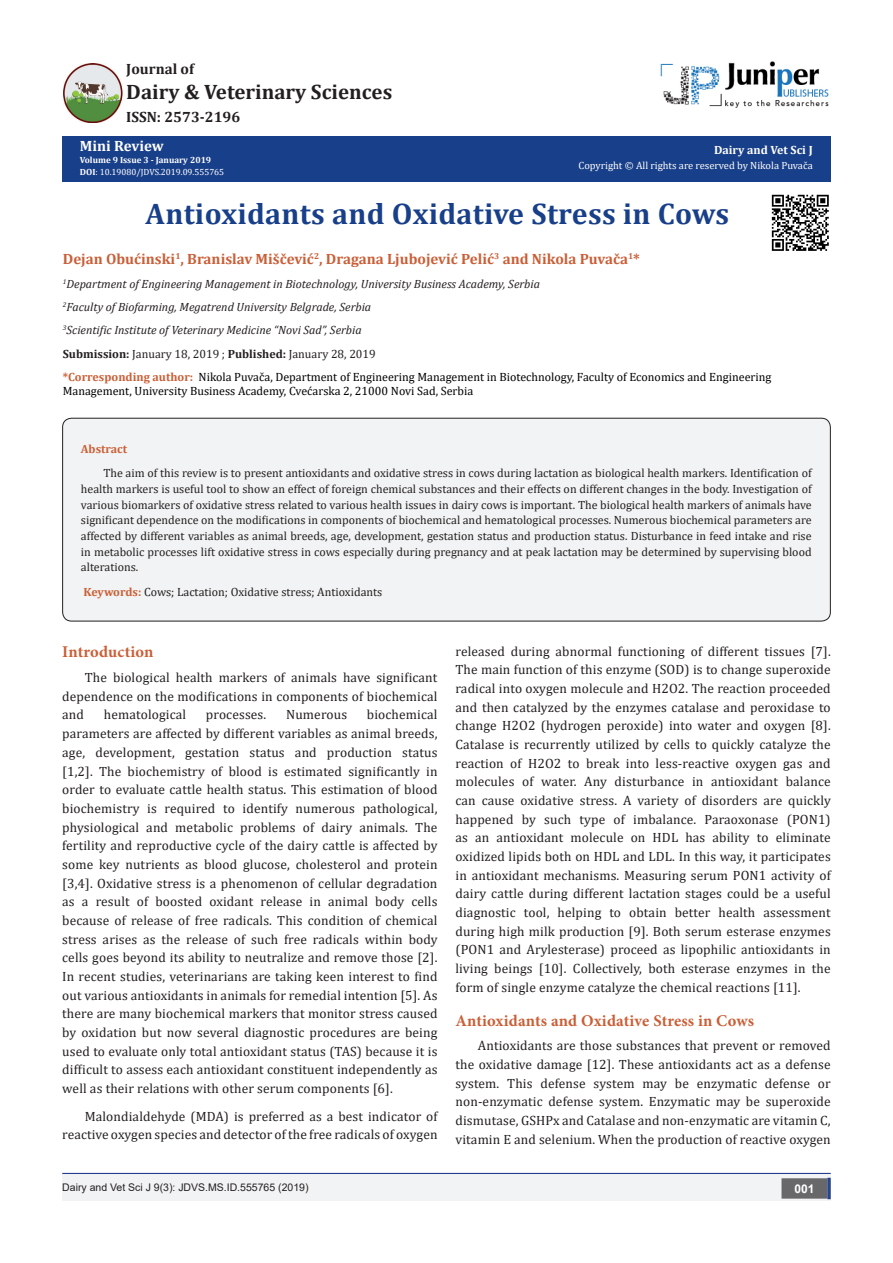
<style>
.page{position:relative;width:893px;height:1263px;background:#fff}
.page>*{position:absolute;margin:0;border:0;box-sizing:border-box;transform-origin:0 0}
.t1{font:700 29.85px "Cambria";letter-spacing:.01em;color:#183f89}
.t2{font:700 20.85px "Cambria";color:#231f20}
.t3{font:700 16.5px "Minion Pro";letter-spacing:.005em;color:#ca5f37}
.t4{font:700 15px "Cambria";color:#ca5f37}
.t5{font:700 15px "Cambria";color:#231f20}
.t6{font:700 15px "Cambria";color:#fff}
.Style_for_zoonoses{font:13.5px/18.8px "Cambria";letter-spacing:.01em;color:#231f20;text-align:justify}
.t7{font:12px/15.8px "Cambria";color:#231f20;text-align:justify}
.t8{font:italic 12px "Cambria";color:#231f20}
.t9{font:12px/14.4px "Cambria";color:#000}
.t10{font:700 12px "Cambria";color:#fffefc}
.t11{font:700 12px "Cambria";color:#ca6035}
.t12{font:700 12px "Arial";color:#fff}
.t13{font:10.5px "Cambria";color:#fffefc}
.t14{font:10.5px "Arial";color:#231f20}
.t15{font:9px "Cambria";color:#fff}
.t16{font:700 9px "Cambria";color:#fff}
.s1{font-weight:700}
.s2{font-weight:700;color:#ca5f37}
.s3{font-weight:700;color:#ca6035}
</style>
<div class="page">
<div style="left:62px;top:136px;width:768px;height:45px;background:#183f89"></div>
<img style="left:660px;top:61px;width:169px;height:47px">
<div style="left:62px;top:1174px;width:393px;height:27px;background:#f2f3f4"></div>
<div style="left:455px;top:1173px;width:376px;height:28px;background:#f2f3f4"></div>
<div style="left:782px;top:1179px;width:45px;height:19px;background:#68676a"></div>
<div style="left:781px;top:1178px;width:46px;height:20px;border:2px solid #68676a"></div>
<svg style="left:827px;top:1178px;width:4px;height:21px"></svg>
<hr style="left:62px;top:1173px;width:769px;height:1px;background:#253f8e">
<img style="left:64px;top:64px;width:59px;height:58px">
<div style="left:63px;top:418px;width:767px;height:203px;background:#f2f3f4;border-radius:9px"></div>
<div style="left:62px;top:418px;width:769px;height:203px;border:1px solid #231f20;border-radius:9px"></div>
<img style="left:771px;top:194px;width:58px;height:57px">
<p class="t5" style="left:126px;top:58px;width:69px">Journal of</p>
<p class="t2" style="left:126px;top:78px;width:268px">Dairy &amp; Veterinary Sciences</p>
<p class="t5" style="left:126px;top:106px;width:115px">ISSN: 2573-2196</p>
<p class="t6" style="left:80px;top:135px;width:85px">Mini Review</p>
<p class="t16" style="left:80px;top:153px;width:133px">Volume 9 Issue 3 - January 2019</p>
<p class="t15" style="left:80px;top:167px;width:146px"><span class="s1">DOI</span>: 10.19080/JDVS.2019.09.555765</p>
<p class="t10" style="left:714px;top:141px;width:100px">Dairy and Vet Sci J</p>
<p class="t13" style="left:578px;top:160px;width:236px">Copyright © All rights are reserved by Nikola Puvača</p>
<p class="t1" style="left:146px;top:193px;width:585px">Antioxidants and Oxidative Stress in Cows</p>
<p class="t4" style="left:63px;top:249px;width:579px">Dejan Obućinski<sup>1</sup>, Branislav Miščević<sup>2</sup>, Dragana Ljubojević Pelić<sup>3</sup> and Nikola Puvača<sup>1</sup>*</p>
<p class="t8" style="left:63px;top:275px;width:479px"><sup>1</sup>Department of Engineering Management in Biotechnology, University Business Academy, Serbia</p>
<p class="t8" style="left:63px;top:298px;width:310px"><sup>2</sup>Faculty of Biofarming, Megatrend University Belgrade, Serbia</p>
<p class="t8" style="left:63px;top:322px;width:300px"><sup>3</sup>Scientific Institute of Veterinary Medicine “Novi Sad”, Serbia</p>
<p class="t7" style="left:63px;top:346px;width:315px"><span class="s1">Submission:</span> January 18, 2019 ; <span class="s1">Published:</span> January 28, 2019</p>
<p class="t9" style="left:63px;top:370px;width:710px"><span class="s2">*Corresponding author:</span> Nikola Puvača, Department of Engineering Management in Biotechnology, Faculty of Economics and Engineering<br>Management, University Business Academy, Cvećarska 2, 21000 Novi Sad, Serbia</p>
<p class="t11" style="left:81px;top:440px;width:48px">Abstract</p>
<p class="t7" style="left:81px;top:465px;width:732px;text-indent:22px">The aim of this review is to present antioxidants and oxidative stress in cows during lactation as biological health markers. Identification of health markers is useful tool to show an effect of foreign chemical substances and their effects on different changes in the body. Investigation of various biomarkers of oxidative stress related to various health issues in dairy cows is important. The biological health markers of animals have significant dependence on the modifications in components of biochemical and hematological processes. Numerous biochemical parameters are affected by different variables as animal breeds, age, development, gestation status and production status. Disturbance in feed intake and rise in metabolic processes lift oxidative stress in cows especially during pregnancy and at peak lactation may be determined by supervising blood alterations.</p>
<p class="t7" style="left:84px;top:584px;width:300px"><span class="s3">Keywords:</span> Cows; Lactation; Oxidative stress; Antioxidants</p>
<p class="t3" style="left:62px;top:640px;width:93px">Introduction</p>
<p class="Style_for_zoonoses" style="left:62px;top:668px;width:377px;text-indent:22px">The biological health markers of animals have significant dependence on the modifications in components of biochemical and</p>
<p class="Style_for_zoonoses" style="left:62px;top:705px;width:377px;text-indent:305px">biochemical parameters are affected by different variables as animal breeds, age, development, gestation status and production status [1,2]. The biochemistry of blood is estimated significantly in order to evaluate cattle health status. This estimation of blood biochemistry is required to identify numerous pathological, physiological and metabolic problems of dairy animals. The fertility and reproductive cycle of the dairy cattle is affected by some key nutrients as blood glucose, cholesterol and protein [3,4]. Oxidative stress is a phenomenon of cellular degradation as a result of boosted oxidant release in animal body cells because of release of free radicals. This condition of chemical stress arises as the release of such free radicals within body cells goes beyond its ability to neutralize and remove those [2].<br>In recent studies, veterinarians are taking keen interest to find out various antioxidants in animals for remedial intention [5]. As there are many biochemical markers that monitor stress caused by oxidation but now several diagnostic procedures are being used to evaluate only total antioxidant status (TAS) because it is difficult to assess each antioxidant constituent independently as well as their relations with other serum components [6].</p>
<p class="Style_for_zoonoses" style="left:62px;top:1107px;width:377px;text-align:right">Malondialdehyde (MDA) is preferred as a best indicator of reactive oxygen species and detector of the free radicals of oxygen</p>
<p class="Style_for_zoonoses" style="left:104px;top:705px;width:84px">hematological</p>
<p class="Style_for_zoonoses" style="left:206px;top:705px;width:62px">processes.</p>
<p class="Style_for_zoonoses" style="left:286px;top:705px;width:62px">Numerous</p>
<p class="Style_for_zoonoses" style="left:455px;top:641px;width:377px">released during abnormal functioning of different tissues [7].<br>The main function of this enzyme (SOD) is to change superoxide radical into oxygen molecule and H2O2. The reaction proceeded and then catalyzed by the enzymes catalase and peroxidase to change H2O2 (hydrogen peroxide) into water and oxygen [8].<br>Catalase is recurrently utilized by cells to quickly catalyze the reaction of H2O2 to break into less-reactive oxygen gas and molecules of water. Any disturbance in antioxidant balance can cause oxidative stress. A variety of disorders are quickly happened by such type of imbalance. Paraoxonase (PON1) as an antioxidant molecule on HDL has ability to eliminate oxidized lipids both on HDL and LDL. In this way, it participates in antioxidant mechanisms. Measuring serum PON1 activity of dairy cattle during different lactation stages could be a useful diagnostic tool, helping to obtain better health assessment during high milk production [9]. Both serum esterase enzymes (PON1 and Arylesterase) proceed as lipophilic antioxidants in living beings [10]. Collectively, both esterase enzymes in the form of single enzyme catalyze the chemical reactions [11].</p>
<p class="t3" style="left:455px;top:1009px;width:300px">Antioxidants and Oxidative Stress in Cows</p>
<p class="Style_for_zoonoses" style="left:455px;top:1036px;width:377px;text-indent:22px">Antioxidants are those substances that prevent or removed the oxidative damage [12]. These antioxidants act as a defense system. This defense system may be enzymatic defense or non-enzymatic defense system. Enzymatic may be superoxide dismutase, GSHPx and Catalase and non-enzymatic are vitamin C, vitamin E and selenium. When the production of reactive oxygen</p>
<p class="t14" style="left:62px;top:1180px;width:248px">Dairy and Vet Sci J 9(3): JDVS.MS.ID.555765 (2019)</p>
<p class="t12" style="left:794px;top:1180px;width:22px">001</p>
</div>
